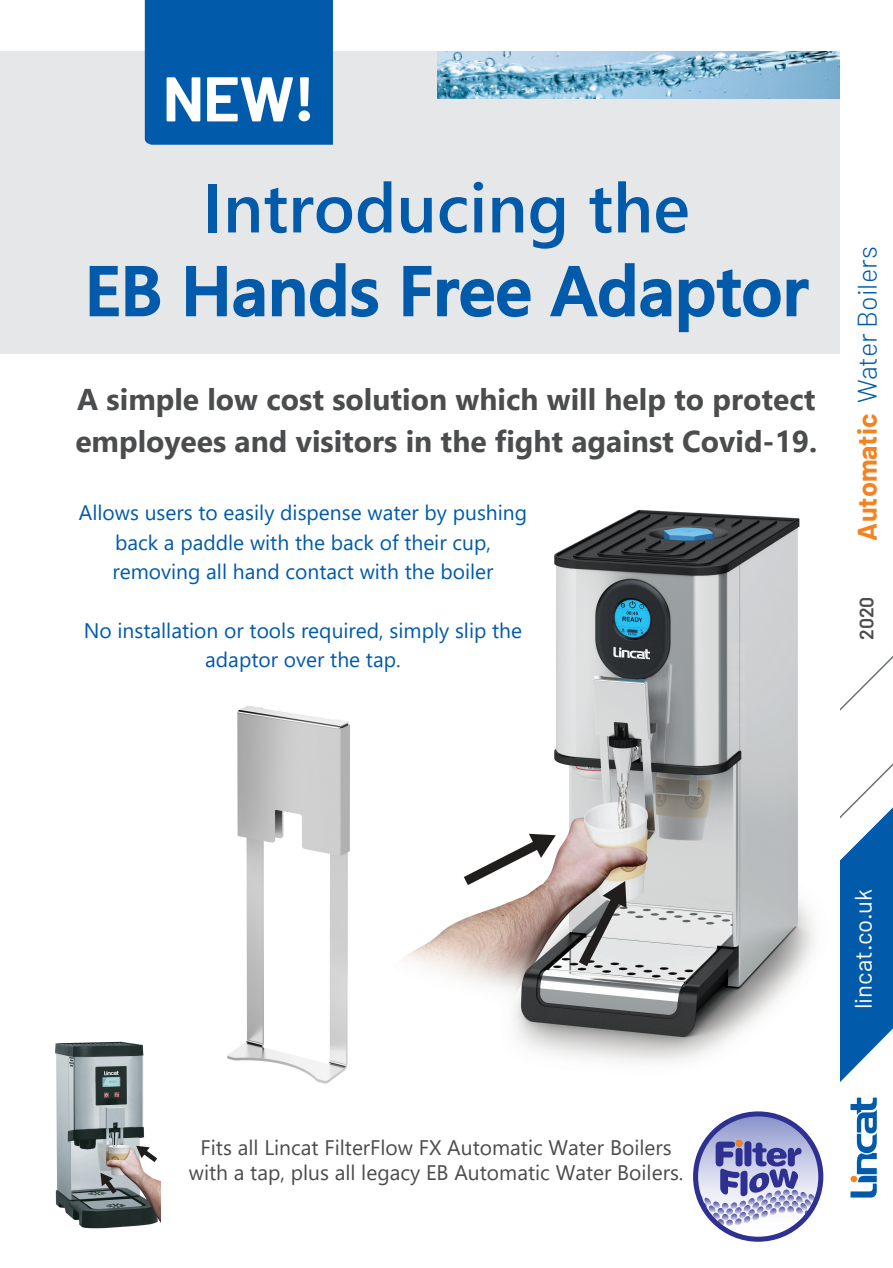
<style>
.page{position:relative;width:893px;height:1268px;background:#fff}
.page>*{position:absolute;margin:0;border:0;box-sizing:border-box;transform-origin:0 0}
.t1{font:600 69px/82.8px "Segoe UI";color:#015aaa;text-align:center}
.t2{font:700 63px "Barlow";color:#fff}
.t3{font:700 30px/42px "Segoe UI";color:#4b4c4d}
.t4{font:300 27px "Barlow";color:#015aaa}
.t5{font:24px "Barlow";color:#fff}
.t6{font:21px/29.4px "Segoe UI";color:#015aaa;text-align:center}
.t7{font:21px/25.2px "Segoe UI";color:#4b4c4d;text-align:center}
.t8{font:600 19.5px "Barlow";color:#4b4c4d}
.s1{font-weight:700;color:#f58220}
</style>
<div class="page">
<img style="left:403px;top:509px;width:411px;height:554px">
<div style="left:0;top:51px;width:841px;height:303px;background:#e6e7e9"></div>
<img style="left:437px;top:51px;width:403px;height:47px">
<svg style="left:693px;top:1111px;width:130px;height:130px"></svg>
<div style="left:840px;top:0;width:53px;height:1267px;background:#fff"></div>
<svg style="left:840px;top:656px;width:53px;height:426px"></svg>
<svg style="left:850px;top:1097px;width:27px;height:100px"></svg>
<div style="left:145px;top:0;width:188px;height:145px;background:#015aaa"></div>
<img style="left:55px;top:1041px;width:106px;height:188px">
<img style="left:227px;top:706px;width:123px;height:378px">
<h2 class="t2" style="left:163px;top:77px;width:154px">NEW!</h2>
<p class="t1" style="left:85px;top:161px;width:725px">Introducing the<br>EB Hands Free Adaptor</p>
<p class="t3" style="left:75px;top:375px;width:743px">A simple low cost solution which will help to protect employees and visitors in the fight against Covid-19.</p>
<p class="t6" style="left:79px;top:496px;width:450px">Allows users to easily dispense water by pushing back a paddle with the back of their cup, removing all hand contact with the boiler</p>
<p class="t6" style="left:84px;top:613px;width:440px">No installation or tools required, simply slip the adaptor over the tap.</p>
<p class="t4" style="left:858px;top:540px;width:295px;rotate:-90deg"><span class="s1">Automatic</span> Water Boilers</p>
<p class="t8" style="left:860px;top:640px;width:45px;rotate:-90deg">2020</p>
<p class="t7" style="left:189px;top:1132px;width:496px">Fits all Lincat FilterFlow FX Automatic Water Boilers with a tap, plus all legacy EB Automatic Water Boilers.</p>
<p class="t5" style="left:855px;top:1009px;width:122px;rotate:-90deg">lincat.co.uk</p>
</div>
